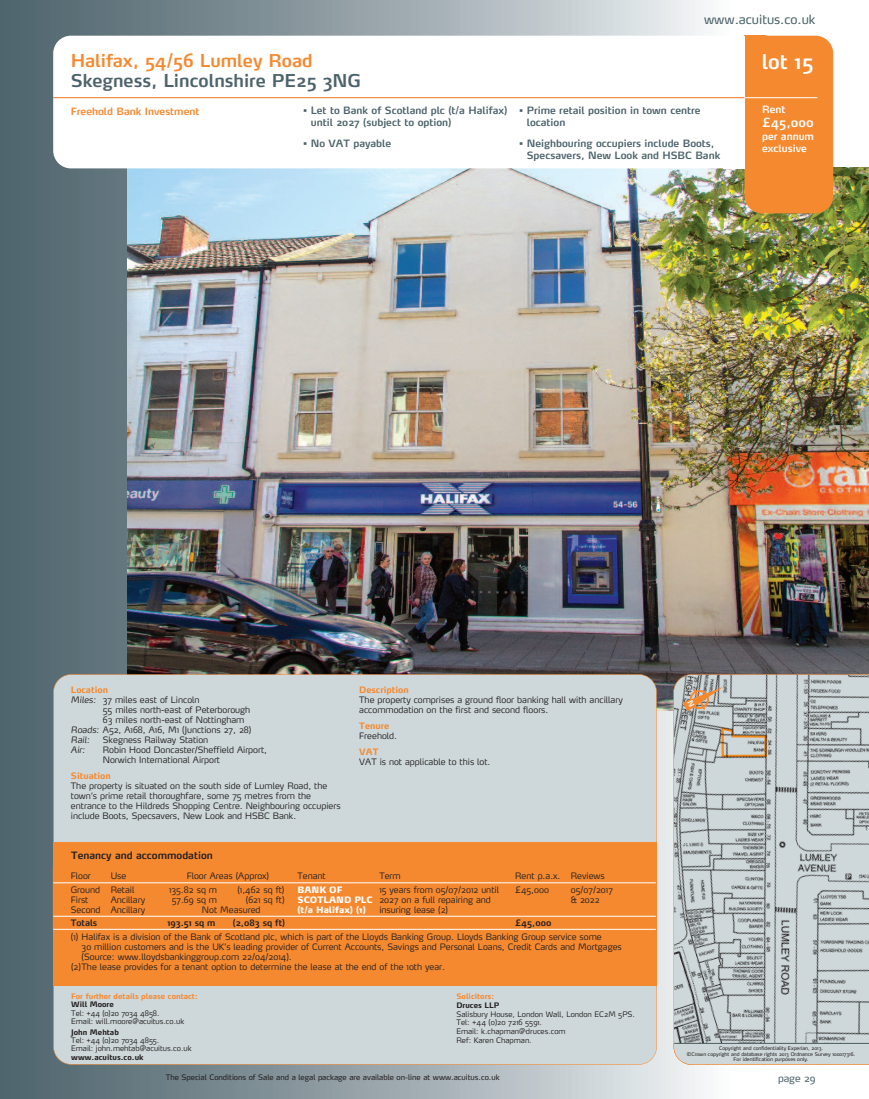
<style>
.page{position:relative;width:869px;height:1099px;background:#fff}
.page>*{position:absolute;margin:0;border:0;box-sizing:border-box;transform-origin:0 0}
.t1{font:600 20px "Max";color:#fff}
.t2{font:600 17.5px "Max";color:#4c636b}
.t3{font:600 17.5px "Max";color:#f58930}
.t4{font:12.5px "Max";color:#4c636b}
.t5{font:600 12.5px "Max";color:#fff}
.t6{font:600 10px/11.2px "Max";color:#4c636b}
.t7{font:600 10px "Max";color:#231f20}
.t8{font:600 10px "Max";color:#f58930}
.t9{font:600 10px/12px "Max";color:#fff}
.t10{font:10px "Max";color:#4c636b}
.t11{font:300 8.75px/10px "Max";color:#231f20}
.t12{font:700 8.75px "Max";color:#f58930}
.t13{font:600 8.75px "Max";color:#231f20}
.t14{font:900 8.75px/10px "Max";color:#fff}
.t15{font:italic 300 8.75px "Max";color:#231f20}
.t16{font:300 7.5px/8.8px "Max";color:#231f20}
.t17{font:7.5px "Max";color:#231f20}
.t18{font:700 7.5px "Max";color:#231f20}
.t19{font:700 7.5px "Max";color:#f58930}
.t20{font:5px/5.6px "Max";color:#231f20;text-align:center}
.s1{font-style:italic}
</style>
<div class="page">
<div style="left:0;top:0;width:733px;height:1098px;background:linear-gradient(to right,#475d66,#f2f1f1)"></div>
<img style="left:128px;top:168px;width:740px;height:542px">
<div style="left:744px;top:36px;width:88px;height:177px;background:#f58930;border-radius:18px"></div>
<div style="left:744px;top:36px;width:21px;height:14px;background:#f58930"></div>
<div style="left:53px;top:36px;width:691px;height:132px;background:#fff;border-radius:18px"></div>
<hr style="left:735px;top:97px;width:82px;height:1px;background:#fff">
<div style="left:722px;top:36px;width:22px;height:132px;background:#fff"></div>
<hr style="left:53px;top:97px;width:691px;height:1px;background:#f47321">
<div style="left:54px;top:674px;width:602px;height:390px;background:#ced8da;border-radius:18px"></div>
<div style="left:53px;top:842px;width:603px;height:143px;background:#f58930"></div>
<hr style="left:53px;top:882px;width:602px;height:1px;background:#fff">
<hr style="left:53px;top:916px;width:602px;height:1px;background:#fff">
<hr style="left:53px;top:929px;width:602px;height:1px;background:#fff">
<svg style="left:673px;top:674px;width:195px;height:369px;background:#b8bfc0"></svg>
<div style="left:673px;top:1043px;width:195px;height:21px;background:#ced8da"></div>
<hr style="left:674px;top:1043px;width:194px;height:1px;background:#4c636b">
<svg style="left:682px;top:687px;width:40px;height:25px"></svg>
<h2 class="t3" style="left:71px;top:54px;width:243px">Halifax, 54/56 Lumley Road</h2>
<h2 class="t2" style="left:71px;top:74px;width:292px">Skegness, Lincolnshire PE25 3NG</h2>
<p class="t8" style="left:71px;top:107px;width:130px">Freehold Bank Investment</p>
<p class="t6" style="left:310px;top:106px;width:198px;text-indent:-7px">• Let to Bank of Scotland plc (t/a Halifax) until 2027 (subject to option)</p>
<p class="t6" style="left:303px;top:139px;width:89px">• No VAT payable</p>
<h3 class="t4" style="left:703px;top:15px;width:113px">www.acuitus.co.uk</h3>
<p class="t6" style="left:526px;top:106px;width:175px;text-indent:-7px">• Prime retail position in town centre location</p>
<p class="t6" style="left:526px;top:139px;width:195px;text-indent:-7px">• Neighbouring occupiers include Boots,<br>Specsavers, New Look and HSBC Bank</p>
<h1 class="t1" style="left:761px;top:54px;width:53px">lot 15</h1>
<p class="t9" style="left:761px;top:105px;width:25px">Rent</p>
<h3 class="t5" style="left:761px;top:118px;width:53px">£45,000</h3>
<p class="t9" style="left:761px;top:132px;width:53px">per annum exclusive</p>
<p class="t12" style="left:71px;top:686px;width:38px">Location</p>
<p class="t11" style="left:71px;top:695px;width:130px"><span class="s1">Miles:</span> 37 miles east of Lincoln</p>
<p class="t11" style="left:103px;top:705px;width:149px">55 miles north-east of Peterborough</p>
<p class="t11" style="left:103px;top:715px;width:143px">63 miles north-east of Nottingham</p>
<p class="t11" style="left:71px;top:725px;width:182px"><span class="s1">Roads:</span> A52, A168, A16, M1 (Junctions 27, 28)</p>
<p class="t15" style="left:71px;top:736px;width:20px">Rail:</p>
<p class="t11" style="left:103px;top:735px;width:107px">Skegness Railway Station</p>
<p class="t15" style="left:71px;top:746px;width:16px">Air:</p>
<p class="t11" style="left:103px;top:745px;width:166px">Robin Hood Doncaster/Sheffield Airport,<br>Norwich International Airport</p>
<p class="t12" style="left:71px;top:772px;width:41px">Situation</p>
<p class="t11" style="left:71px;top:781px;width:271px">The property is situated on the south side of Lumley Road, the town’s prime retail thoroughfare, some 75 metres from the entrance to the Hildreds Shopping Centre. Neighbouring occupiers include Boots, Specsavers, New Look and HSBC Bank.</p>
<p class="t7" style="left:71px;top:851px;width:143px">Tenancy and accommodation</p>
<p class="t12" style="left:359px;top:686px;width:51px">Description</p>
<p class="t11" style="left:359px;top:695px;width:265px">The property comprises a ground floor banking hall with ancillary accommodation on the first and second floors.</p>
<p class="t12" style="left:359px;top:722px;width:31px">Tenure</p>
<p class="t11" style="left:359px;top:731px;width:39px">Freehold.</p>
<p class="t12" style="left:359px;top:748px;width:21px">VAT</p>
<p class="t11" style="left:359px;top:757px;width:133px">VAT is not applicable to this lot.</p>
<p class="t11" style="left:71px;top:871px;width:22px">Floor</p>
<p class="t11" style="left:111px;top:871px;width:17px">Use</p>
<p class="t11" style="left:186px;top:871px;width:84px">Floor Areas (Approx)</p>
<p class="t11" style="left:297px;top:871px;width:30px">Tenant</p>
<p class="t11" style="left:379px;top:871px;width:23px">Term</p>
<p class="t11" style="left:515px;top:871px;width:91px">Rent p.a.x. Reviews</p>
<p class="t11" style="left:71px;top:885px;width:31px">Ground<br>First<br>Second</p>
<p class="t11" style="left:111px;top:885px;width:36px">Retail<br>Ancillary<br>Ancillary</p>
<p class="t11" style="left:169px;top:885px;width:49px">135.82 sq m</p>
<p class="t11" style="left:237px;top:885px;width:49px">(1,462 sq ft)</p>
<p class="t11" style="left:202px;top:895px;width:84px;text-indent:44px">(621 sq ft)<br>Not Measured</p>
<p class="t14" style="left:297px;top:885px;width:77px">BANK OF<br>SCOTLAND PLC (t/a Halifax) (1)</p>
<p class="t11" style="left:379px;top:885px;width:121px">15 years from 05/07/2012 until<br>2027 on a full repairing and insuring lease (2)</p>
<p class="t11" style="left:515px;top:885px;width:35px">£45,000</p>
<p class="t11" style="left:570px;top:885px;width:44px">05/07/2017 &amp; 2022</p>
<p class="t11" style="left:172px;top:895px;width:47px">57.69 sq m</p>
<p class="t13" style="left:71px;top:919px;width:28px">Totals</p>
<p class="t13" style="left:167px;top:919px;width:49px">193.51 sq m</p>
<p class="t13" style="left:233px;top:919px;width:54px">(2,083 sq ft)</p>
<p class="t13" style="left:515px;top:919px;width:38px">£45,000</p>
<p class="t11" style="left:71px;top:932px;width:532px">(1) Halifax is a division of the Bank of Scotland plc, which is part of the Lloyds Banking Group. Lloyds Banking Group service some</p>
<p class="t11" style="left:82px;top:942px;width:541px">30 million customers and is the UK’s leading provider of Current Accounts, Savings and Personal Loans, Credit Cards and Mortgages</p>
<p class="t11" style="left:82px;top:952px;width:211px">(Source: www.lloydsbankinggroup.com 22/04/2014).</p>
<p class="t11" style="left:71px;top:962px;width:375px">(2)The lease provides for a tenant option to determine the lease at the end of the 10th year.</p>
<p class="t19" style="left:71px;top:993px;width:128px">For further details please contact:</p>
<p class="t18" style="left:71px;top:1001px;width:44px">Will Moore</p>
<p class="t16" style="left:71px;top:1009px;width:114px">Tel: +44 (0)20 7034 4858.<br>Email: will.moore@acuitus.co.uk</p>
<p class="t18" style="left:71px;top:1028px;width:49px">John Mehtab</p>
<p class="t16" style="left:71px;top:1036px;width:122px">Tel: +44 (0)20 7034 4855.<br>Email: john.mehtab@acuitus.co.uk</p>
<p class="t18" style="left:71px;top:1054px;width:74px">www.acuitus.co.uk</p>
<p class="t19" style="left:456px;top:993px;width:39px">Solicitors:</p>
<p class="t18" style="left:456px;top:1002px;width:44px">Druces LLP</p>
<p class="t16" style="left:456px;top:1010px;width:180px">Salisbury House, London Wall, London EC2M 5PS.<br>Tel: +44 (0)20 7216 5591.<br>Email: k.chapman@druces.com<br>Ref: Karen Chapman.</p>
<p class="t20" style="left:686px;top:1045px;width:170px">Copyright and confidentiality Experian, 2013.<br>©Crown copyright and database rights 2013 Ordnance Survey 100017316.<br>For identification purposes only.</p>
<p class="t17" style="left:166px;top:1073px;width:335px">The Special Conditions of Sale and a legal package are available on-line at www.acuitus.co.uk</p>
<p class="t10" style="left:777px;top:1074px;width:39px">page 29</p>
</div>
